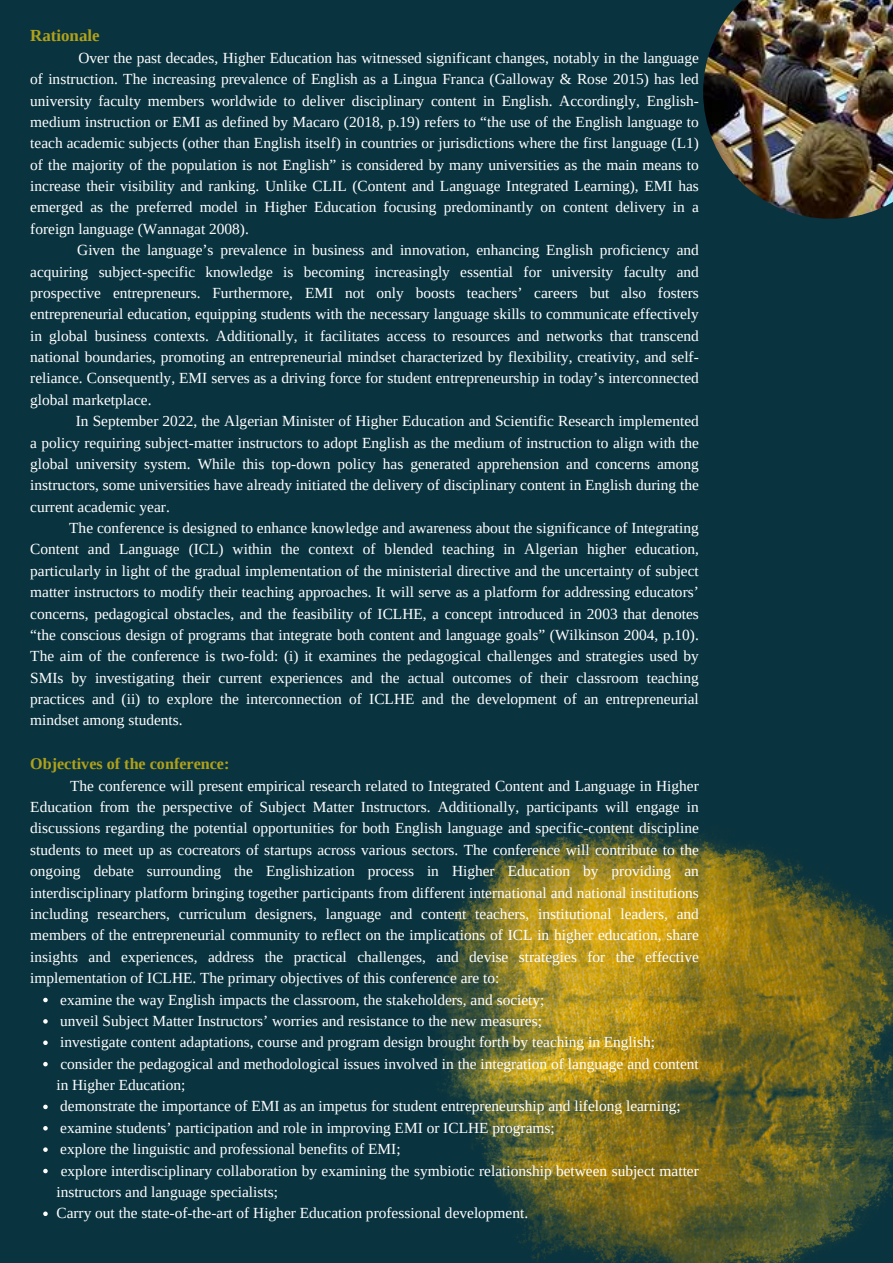
<style>
.page{position:relative;width:893px;height:1263px;background:#09333f}
.page>*{position:absolute;margin:0;border:0;box-sizing:border-box;transform-origin:0 0}
.t1{font:700 16.88px "Tinos";color:#b0a119}
.t2{font:700 16.12px "Tinos";color:#b0a119}
.t3{font:15.38px/21.4px "Tinos";color:#fff}
</style>
<div class="page">
<img style="left:418px;top:818px;width:475px;height:445px">
<img style="left:703px;top:0;width:190px;height:219px">
<svg style="left:43px;top:998px;width:5px;height:4px"></svg>
<svg style="left:43px;top:1019px;width:5px;height:4px"></svg>
<svg style="left:43px;top:1040px;width:5px;height:5px"></svg>
<svg style="left:43px;top:1062px;width:5px;height:4px"></svg>
<svg style="left:43px;top:1104px;width:5px;height:5px"></svg>
<svg style="left:43px;top:1126px;width:5px;height:4px"></svg>
<svg style="left:43px;top:1147px;width:5px;height:5px"></svg>
<svg style="left:43px;top:1169px;width:5px;height:4px"></svg>
<svg style="left:43px;top:1211px;width:5px;height:5px"></svg>
<h1 class="t1" style="left:30px;top:26px;width:71px">Rationale</h1>
<h1 class="t3" style="left:78px;top:47px;width:622px">Over the past decades, Higher Education has witnessed significant changes, notably in the language</h1>
<h1 class="t3" style="left:30px;top:68px;width:670px">of instruction. The increasing prevalence of English as a Lingua Franca (Galloway &amp; Rose 2015) has led</h1>
<h1 class="t3" style="left:30px;top:90px;width:670px">university faculty members worldwide to deliver disciplinary content in English. Accordingly, English-</h1>
<h1 class="t3" style="left:30px;top:111px;width:670px">medium instruction or EMI as defined by Macaro (2018, p.19) refers to “the use of the English language to</h1>
<h1 class="t3" style="left:30px;top:132px;width:670px">teach academic subjects (other than English itself) in countries or jurisdictions where the first language (L1)</h1>
<h1 class="t3" style="left:30px;top:154px;width:670px">of the majority of the population is not English” is considered by many universities as the main means to</h1>
<h1 class="t3" style="left:30px;top:175px;width:670px">increase their visibility and ranking. Unlike CLIL (Content and Language Integrated Learning), EMI has</h1>
<h1 class="t3" style="left:30px;top:196px;width:670px">emerged as the preferred model in Higher Education focusing predominantly on content delivery in a</h1>
<h1 class="t3" style="left:30px;top:218px;width:220px">foreign language (Wannagat 2008).</h1>
<h1 class="t3" style="left:77px;top:239px;width:623px">Given the language’s prevalence in business and innovation, enhancing English proficiency and</h1>
<h1 class="t3" style="left:30px;top:261px;width:670px">acquiring subject-specific knowledge is becoming increasingly essential for university faculty and</h1>
<h1 class="t3" style="left:30px;top:282px;width:670px">prospective entrepreneurs. Furthermore, EMI not only boosts teachers’ careers but also fosters</h1>
<h1 class="t3" style="left:30px;top:303px;width:670px">entrepreneurial education, equipping students with the necessary language skills to communicate effectively</h1>
<h1 class="t3" style="left:30px;top:325px;width:670px">in global business contexts. Additionally, it facilitates access to resources and networks that transcend</h1>
<h1 class="t3" style="left:30px;top:346px;width:670px">national boundaries, promoting an entrepreneurial mindset characterized by flexibility, creativity, and self-</h1>
<h1 class="t3" style="left:30px;top:367px;width:670px">reliance. Consequently, EMI serves as a driving force for student entrepreneurship in today’s interconnected</h1>
<h1 class="t3" style="left:30px;top:389px;width:123px">global marketplace.</h1>
<h1 class="t3" style="left:76px;top:410px;width:624px">In September 2022, the Algerian Minister of Higher Education and Scientific Research implemented</h1>
<h1 class="t3" style="left:30px;top:432px;width:670px">a policy requiring subject-matter instructors to adopt English as the medium of instruction to align with the</h1>
<h1 class="t3" style="left:30px;top:453px;width:670px">global university system. While this top-down policy has generated apprehension and concerns among</h1>
<h1 class="t3" style="left:30px;top:474px;width:670px">instructors, some universities have already initiated the delivery of disciplinary content in English during the</h1>
<h1 class="t3" style="left:30px;top:496px;width:141px">current academic year.</h1>
<h1 class="t3" style="left:69px;top:517px;width:631px">The conference is designed to enhance knowledge and awareness about the significance of Integrating</h1>
<h1 class="t3" style="left:30px;top:538px;width:670px">Content and Language (ICL) within the context of blended teaching in Algerian higher education,</h1>
<h1 class="t3" style="left:30px;top:560px;width:670px">particularly in light of the gradual implementation of the ministerial directive and the uncertainty of subject</h1>
<h1 class="t3" style="left:30px;top:581px;width:670px">matter instructors to modify their teaching approaches. It will serve as a platform for addressing educators’</h1>
<h1 class="t3" style="left:30px;top:603px;width:670px">concerns, pedagogical obstacles, and the feasibility of ICLHE, a concept introduced in 2003 that denotes</h1>
<h1 class="t3" style="left:30px;top:624px;width:670px">“the conscious design of programs that integrate both content and language goals” (Wilkinson 2004, p.10).</h1>
<h1 class="t3" style="left:30px;top:645px;width:670px">The aim of the conference is two-fold: (i) it examines the pedagogical challenges and strategies used by</h1>
<h1 class="t3" style="left:30px;top:667px;width:670px">SMIs by investigating their current experiences and the actual outcomes of their classroom teaching</h1>
<h1 class="t3" style="left:30px;top:688px;width:670px">practices and (ii) to explore the interconnection of ICLHE and the development of an entrepreneurial</h1>
<h1 class="t3" style="left:30px;top:709px;width:154px">mindset among students.</h1>
<p class="t2" style="left:30px;top:754px;width:201px">Objectives of the conference:</p>
<p class="t3" style="left:30px;top:775px;width:670px;text-align:justify;text-indent:40px">The conference will present empirical research related to Integrated Content and Language in Higher Education from the perspective of Subject Matter Instructors. Additionally, participants will engage in discussions regarding the potential opportunities for both English language and specific-content discipline students to meet up as cocreators of startups across various sectors. The conference will contribute to the ongoing debate surrounding the Englishization process in Higher Education by providing an interdisciplinary platform bringing together participants from different international and national institutions including researchers, curriculum designers, language and content teachers, institutional leaders, and members of the entrepreneurial community to reflect on the implications of ICL in higher education, share insights and experiences, address the practical challenges, and devise strategies for the effective implementation of ICLHE. The primary objectives of this conference are to:</p>
<p class="t3" style="left:60px;top:988px;width:486px">examine the way English impacts the classroom, the stakeholders, and society;</p>
<p class="t3" style="left:60px;top:1010px;width:483px">unveil Subject Matter Instructors’ worries and resistance to the new measures;</p>
<p class="t3" style="left:60px;top:1031px;width:596px">investigate content adaptations, course and program design brought forth by teaching in English;</p>
<p class="t3" style="left:56px;top:1053px;width:644px">consider the pedagogical and methodological issues involved in the integration of language and content in Higher Education;</p>
<p class="t3" style="left:60px;top:1095px;width:622px">demonstrate the importance of EMI as an impetus for student entrepreneurship and lifelong learning;</p>
<p class="t3" style="left:60px;top:1117px;width:496px">examine students’ participation and role in improving EMI or ICLHE programs;</p>
<p class="t3" style="left:60px;top:1138px;width:342px">explore the linguistic and professional benefits of EMI;</p>
<p class="t3" style="left:56px;top:1159px;width:644px">explore interdisciplinary collaboration by examining the symbiotic relationship between subject matter instructors and language specialists;</p>
<p class="t3" style="left:56px;top:1202px;width:473px">Carry out the state-of-the-art of Higher Education professional development.</p>
</div>
